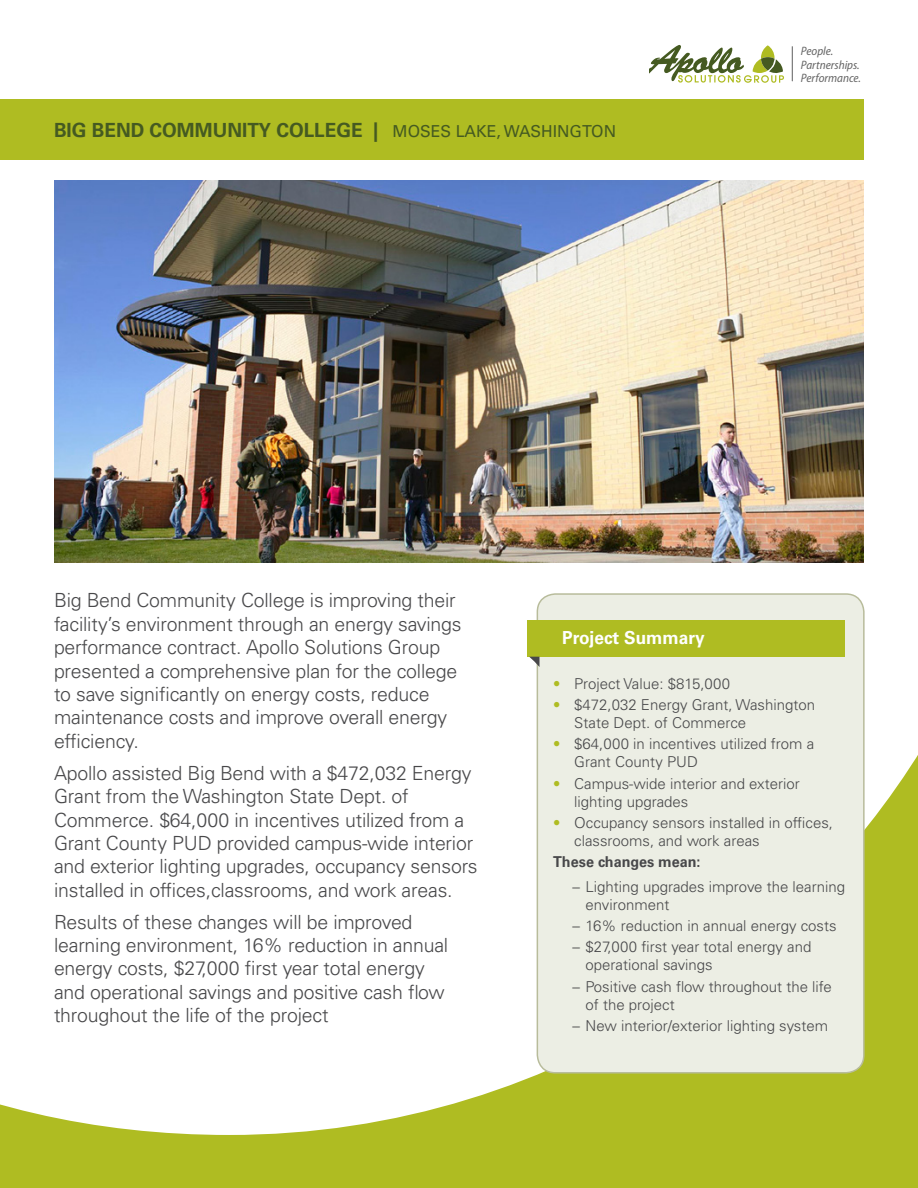
<style>
.page{position:relative;width:918px;height:1188px;background:#fff}
.page>*{position:absolute;margin:0;border:0;box-sizing:border-box;transform-origin:0 0}
.t1{font:300 19.5px/23.4px "Univers LT Std";letter-spacing:-.01em;color:#48484a}
.t2{font:700 19.5px "Univers LT Std";color:#455a21}
.t3{font:700 18px "Univers LT Std";color:#fff;scale:.96 1}
.t4{font:300 15px/18px "Univers LT Std";color:#48484a}
.t5{font:700 15px "Univers LT Std";color:#48484a;scale:.96 1}
.t6{font:italic semi-condensed 12.15px/13.8px "Myriad Pro";color:#666}
.s1{font-weight:400;font-size:16.5px}
.s2{color:#afbc22}
</style>
<div class="page">
<svg style="left:0;top:704px;width:918px;height:484px"></svg>
<img style="left:54px;top:180px;width:810px;height:383px">
<div style="left:0;top:100px;width:864px;height:60px;background:#afbc22"></div>
<svg style="left:649px;top:45px;width:135px;height:38px"></svg>
<hr style="left:792px;top:46px;width:1px;height:35px;background:#666">
<div style="left:537px;top:594px;width:327px;height:479px;background:#eceee4;border-radius:18px"></div>
<div style="left:537px;top:593px;width:328px;height:481px;border:2px solid #b8bc9b;border-radius:18px"></div>
<div style="left:528px;top:620px;width:317px;height:37px;background:#afbc22"></div>
<svg style="left:529px;top:657px;width:11px;height:10px"></svg>
<p class="t2" style="left:54px;top:118px;width:564px">BIG BEND COMMUNITY COLLEGE | <span class="s1">MOSES LAKE, WASHINGTON</span></p>
<p class="t6" style="left:801px;top:44px;width:62px">People.<br>Partnerships.<br>Performance.</p>
<p class="t1" style="left:54px;top:589px;width:409px">Big Bend Community College is improving their facility’s environment through an energy savings performance contract. Apollo Solutions Group presented a comprehensive plan for the college to save significantly on energy costs, reduce maintenance costs and improve overall energy efficiency.</p>
<p class="t1" style="left:54px;top:761px;width:425px">Apollo assisted Big Bend with a $472,032 Energy Grant from the Washington State Dept. of Commerce. $64,000 in incentives utilized from a Grant County PUD provided campus-wide interior and exterior lighting upgrades, occupancy sensors installed in offices,classrooms, and work areas.</p>
<p class="t1" style="left:54px;top:910px;width:396px">Results of these changes will be improved learning environment, 16% reduction in annual energy costs, $27,000 first year total energy and operational savings and positive cash flow throughout the life of the project</p>
<p class="t3" style="left:562px;top:627px;width:150px">Project Summary</p>
<p class="t4" style="left:553px;top:675px;width:178px"><span class="s2">•</span> Project Value: $815,000</p>
<p class="t4" style="left:574px;top:696px;width:242px;text-indent:-21px"><span class="s2">•</span> $472,032 Energy Grant, Washington<br>State Dept. of Commerce</p>
<p class="t4" style="left:574px;top:735px;width:242px;text-indent:-21px"><span class="s2">•</span> $64,000 in incentives utilized from a<br>Grant County PUD</p>
<p class="t4" style="left:574px;top:774px;width:227px;text-indent:-21px"><span class="s2">•</span> Campus-wide interior and exterior lighting upgrades</p>
<p class="t4" style="left:574px;top:814px;width:260px;text-indent:-21px"><span class="s2">•</span> Occupancy sensors installed in offices, classrooms, and work areas</p>
<p class="t5" style="left:553px;top:853px;width:155px">These changes mean:</p>
<p class="t4" style="left:586px;top:878px;width:261px;text-indent:-13px">– Lighting upgrades improve the learning environment</p>
<p class="t4" style="left:573px;top:917px;width:265px">– 16% reduction in annual energy costs</p>
<p class="t4" style="left:586px;top:938px;width:227px;text-indent:-13px">– $27,000 first year total energy and operational savings</p>
<p class="t4" style="left:586px;top:977px;width:248px;text-indent:-13px">– Positive cash flow throughout the life of the project</p>
<p class="t4" style="left:573px;top:1016px;width:257px">– New interior/exterior lighting system</p>
</div>
